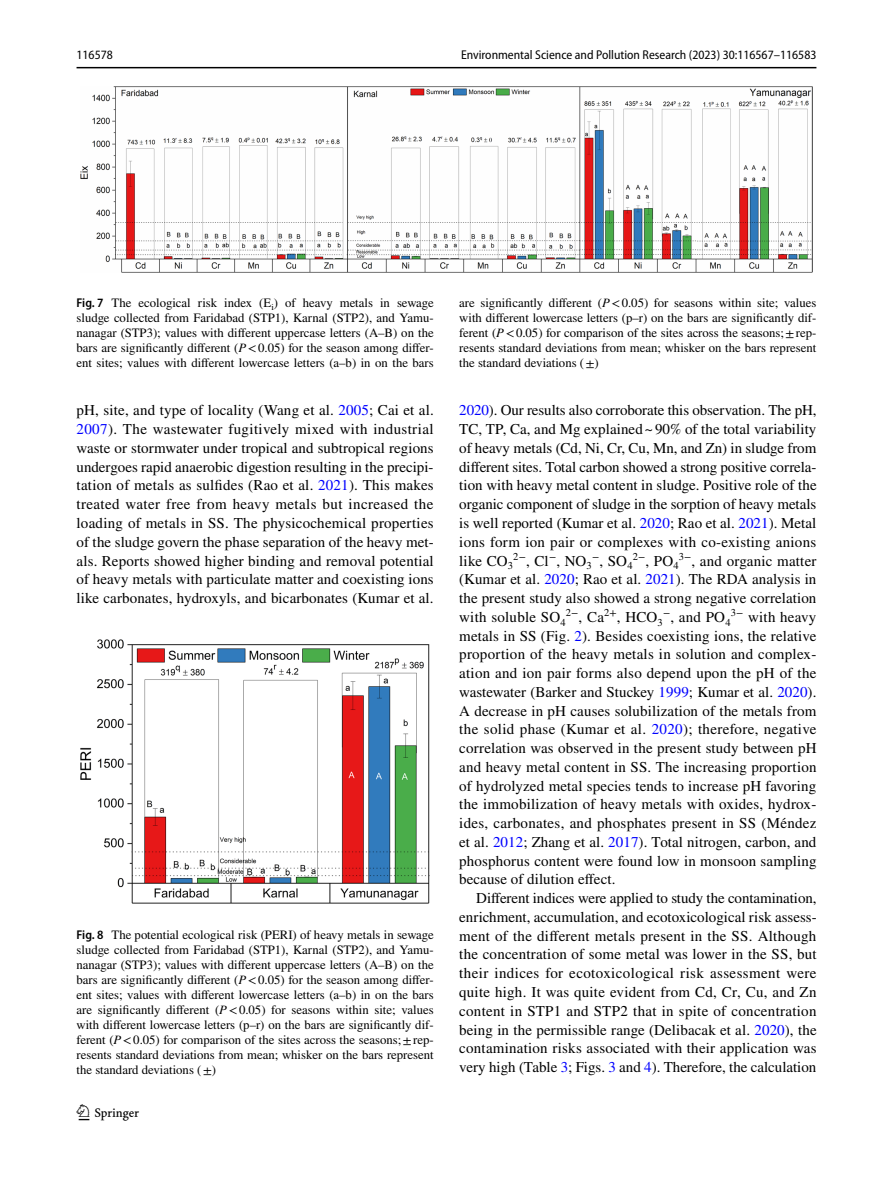
<style>
.page{position:relative;width:893px;height:1187px;background:#fff}
.page>*{position:absolute;margin:0;border:0;box-sizing:border-box;transform-origin:0 0}
.t1{font:22.5px "Springnew Regular 2";color:#000}
.t2{font:15px/18.8px "STIX";letter-spacing:.005em;color:#000;text-align:justify}
.t3{font:12.75px/15px "STIX";color:#000;text-align:justify}
.t4{font:semi-condensed 12.75px "Myriad Pro";color:#000}
.t5{font:10.5px "STIX";color:#000}
.s1{font-family:"Myriad Pro";font-weight:600;font-stretch:semi-condensed}
.s2{font-style:italic}
.s3{color:#00f}
.s4{font-size:15px}
</style>
<div class="page">
<hr style="left:77px;top:67px;width:739px;height:1px;background:#000">
<img style="left:81px;top:87px;width:731px;height:185px">
<img style="left:81px;top:639px;width:348px;height:264px">
<p class="t4" style="left:77px;top:48px;width:38px">116578</p>
<p class="t4" style="left:461px;top:48px;width:357px">Environmental Science and Pollution Research (2023) 30:116567–116583</p>
<p class="t3" style="left:77px;top:296px;width:359px"><span class="s1">Fig. 7</span> The ecological risk index (E<sub>i</sub>) of heavy metals in sewage sludge collected from Faridabad (STP1), Karnal (STP2), and Yamu&shy;nanagar (STP3); values with different uppercase letters (A–B) on the bars are significantly different (<span class="s2">P</span>&lt;0.05) for the season among differ&shy;ent sites; values with different lowercase letters (a–b) in on the bars</p>
<p class="t3" style="left:459px;top:296px;width:359px">are significantly different (<span class="s2">P</span>&lt;0.05) for seasons within site; values with different lowercase letters (p–r) on the bars are significantly dif&shy;ferent (<span class="s2">P</span>&lt;0.05) for comparison of the sites across the seasons;±rep&shy;resents standard deviations from mean; whisker on the bars represent the standard deviations (±)</p>
<p class="t2" style="left:77px;top:402px;width:359px">pH, site, and type of locality (Wang et al. <span class="s3">2005</span>; Cai et al.<br><span class="s3">2007</span>). The wastewater fugitively mixed with industrial waste or stormwater under tropical and subtropical regions undergoes rapid anaerobic digestion resulting in the precipi&shy;tation of metals as sulfides (Rao et al. <span class="s3">2021</span>). This makes treated water free from heavy metals but increased the loading of metals in SS. The physicochemical properties of the sludge govern the phase separation of the heavy met&shy;als. Reports showed higher binding and removal potential of heavy metals with particulate matter and coexisting ions like carbonates, hydroxyls, and bicarbonates (Kumar et al.</p>
<p class="t2" style="left:459px;top:402px;width:359px"><span class="s3">2020</span>). Our results also corroborate this observation. The pH, TC, TP, Ca, and Mg explained~90% of the total variability of heavy metals (Cd, Ni, Cr, Cu, Mn, and Zn) in sludge from different sites. Total carbon showed a strong positive correla&shy;tion with heavy metal content in sludge. Positive role of the organic component of sludge in the sorption of heavy metals is well reported (Kumar et al. <span class="s3">2020</span>; Rao et al. <span class="s3">2021</span>). Metal ions form ion pair or complexes with co-existing anions like CO<sub>3</sub><sup>2−</sup>, Cl<sup>−</sup>, NO<sub>3</sub><sup>−</sup>, SO<sub>4</sub></p>
<p class="t2" style="left:459px;top:552px;width:359px;text-indent:220px"><sup>3−</sup>, and organic matter (Kumar et al. <span class="s3">2020</span>; Rao et al. <span class="s3">2021</span>). The RDA analysis in the present study also showed a strong negative correlation with soluble SO<sub>4</sub><sup>2−</sup>, Ca<sup>2+</sup>, HCO<sub>3</sub><sup>−</sup>, and PO<sub>4</sub><sup>3−</sup> with heavy metals in SS (Fig. <span class="s3">2</span>). Besides coexisting ions, the relative proportion of the heavy metals in solution and complex&shy;ation and ion pair forms also depend upon the pH of the wastewater (Barker and Stuckey <span class="s3">1999</span>; Kumar et al. <span class="s3">2020</span>).<br>A decrease in pH causes solubilization of the metals from the solid phase (Kumar et al. <span class="s3">2020</span>); therefore, negative correlation was observed in the present study between pH and heavy metal content in SS. The increasing proportion of hydrolyzed metal species tends to increase pH favoring the immobilization of heavy metals with oxides, hydrox&shy;ides, carbonates, and phosphates present in SS (Méndez et al. <span class="s3">2012</span>; Zhang et al. <span class="s3">2017</span>). Total nitrogen, carbon, and phosphorus content were found low in monsoon sampling because of dilution effect.</p>
<p class="t2" style="left:459px;top:889px;width:359px;text-indent:17px">Different indices were applied to study the contamination, enrichment, accumulation, and ecotoxicological risk assess&shy;ment of the different metals present in the SS. Although the concentration of some metal was lower in the SS, but their indices for ecotoxicological risk assessment were quite high. It was quite evident from Cd, Cr, Cu, and Zn content in STP1 and STP2 that in spite of concentration being in the permissible range (Delibacak et al. <span class="s3">2020</span>), the contamination risks associated with their application was very high (Table <span class="s3">3</span>; Figs. <span class="s3">3</span> and <span class="s3">4</span>). Therefore, the calculation</p>
<p class="t5" style="left:633px;top:548px;width:47px">2−<span class="s4">, PO</span>4</p>
<p class="t3" style="left:77px;top:927px;width:359px"><span class="s1">Fig. 8</span> The potential ecological risk (PERI) of heavy metals in sewage sludge collected from Faridabad (STP1), Karnal (STP2), and Yamu&shy;nanagar (STP3); values with different uppercase letters (A–B) on the bars are significantly different (<span class="s2">P</span>&lt;0.05) for the season among differ&shy;ent sites; values with different lowercase letters (a–b) in on the bars are significantly different (<span class="s2">P</span>&lt;0.05) for seasons within site; values with different lowercase letters (p–r) on the bars are significantly dif&shy;ferent (<span class="s2">P</span>&lt;0.05) for comparison of the sites across the seasons;±rep&shy;resents standard deviations from mean; whisker on the bars represent the standard deviations (±)</p>
<h1 class="t1" style="left:79px;top:1104px;width:62px">1 3</h1>
</div>
